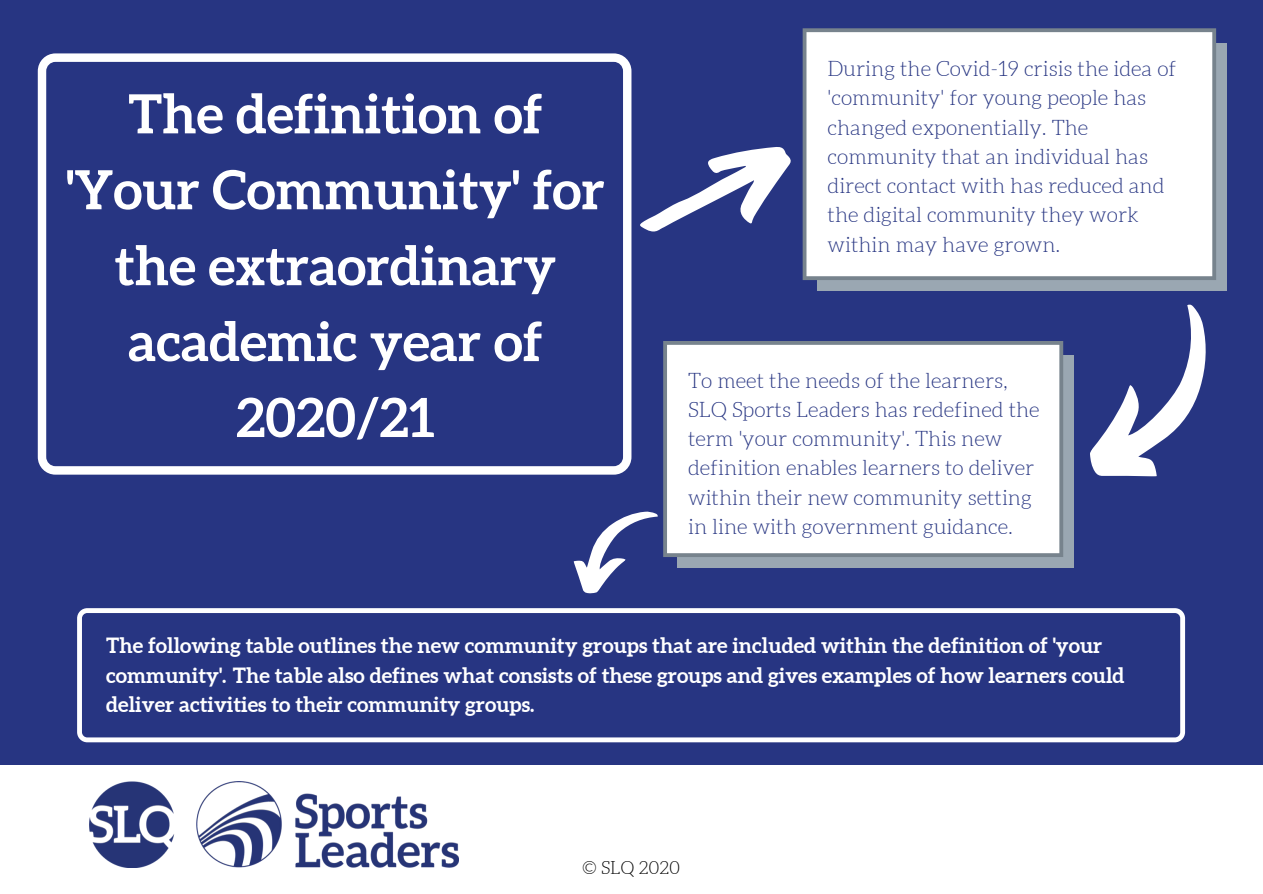
<style>
.page{position:relative;width:1263px;height:894px;background:#fff}
.page>*{position:absolute;margin:0;border:0;box-sizing:border-box;transform-origin:0 0}
.t1{font:700 54px/75.9px "Aleo";color:#fff;text-align:center}
.t2{font:300 21px/29.2px "Aleo";color:#273582}
.t3{font:700 21px/29.2px "Aleo";color:#fff}
.t4{font:300 18px "Aleo";color:#000}
</style>
<div class="page">
<div style="left:0;top:0;width:1263px;height:893px;background:#273582"></div>
<div style="left:0;top:764px;width:1263px;height:129px;background:#fff"></div>
<img style="left:89px;top:781px;width:369px;height:86px">
<svg style="left:38px;top:53px;width:593px;height:421px"></svg>
<div style="left:817px;top:43px;width:410px;height:248px;background:#9aa7b2"></div>
<div style="left:803px;top:28px;width:413px;height:252px;background:#fff"></div>
<div style="left:678px;top:355px;width:396px;height:212px;background:#9aa7b2"></div>
<div style="left:663px;top:341px;width:400px;height:216px;background:#fff"></div>
<svg style="left:77px;top:608px;width:1108px;height:134px"></svg>
<svg style="left:626px;top:129px;width:182px;height:136px"></svg>
<svg style="left:1090px;top:304px;width:116px;height:173px"></svg>
<svg style="left:573px;top:511px;width:85px;height:83px"></svg>
<h1 class="t1" style="left:66px;top:75px;width:540px">The definition of 'Your Community' for the extraordinary academic year of<br>2020/21</h1>
<p class="t2" style="left:828px;top:54px;width:350px">During the Covid-19 crisis the idea of 'community' for young people has changed exponentially. The community that an individual has direct contact with has reduced and the digital community they work within may have grown.</p>
<p class="t2" style="left:688px;top:365px;width:353px">To meet the needs of the learners, SLQ Sports Leaders has redefined the term 'your community'. This new definition enables learners to deliver within their new community setting in line with government guidance.</p>
<p class="t3" style="left:106px;top:631px;width:1020px">The following table outlines the new community groups that are included within the definition of 'your community'. The table also defines what consists of these groups and gives examples of how learners could deliver activities to their community groups.</p>
<p class="t4" style="left:582px;top:857px;width:100px">© SLQ 2020</p>
</div>
